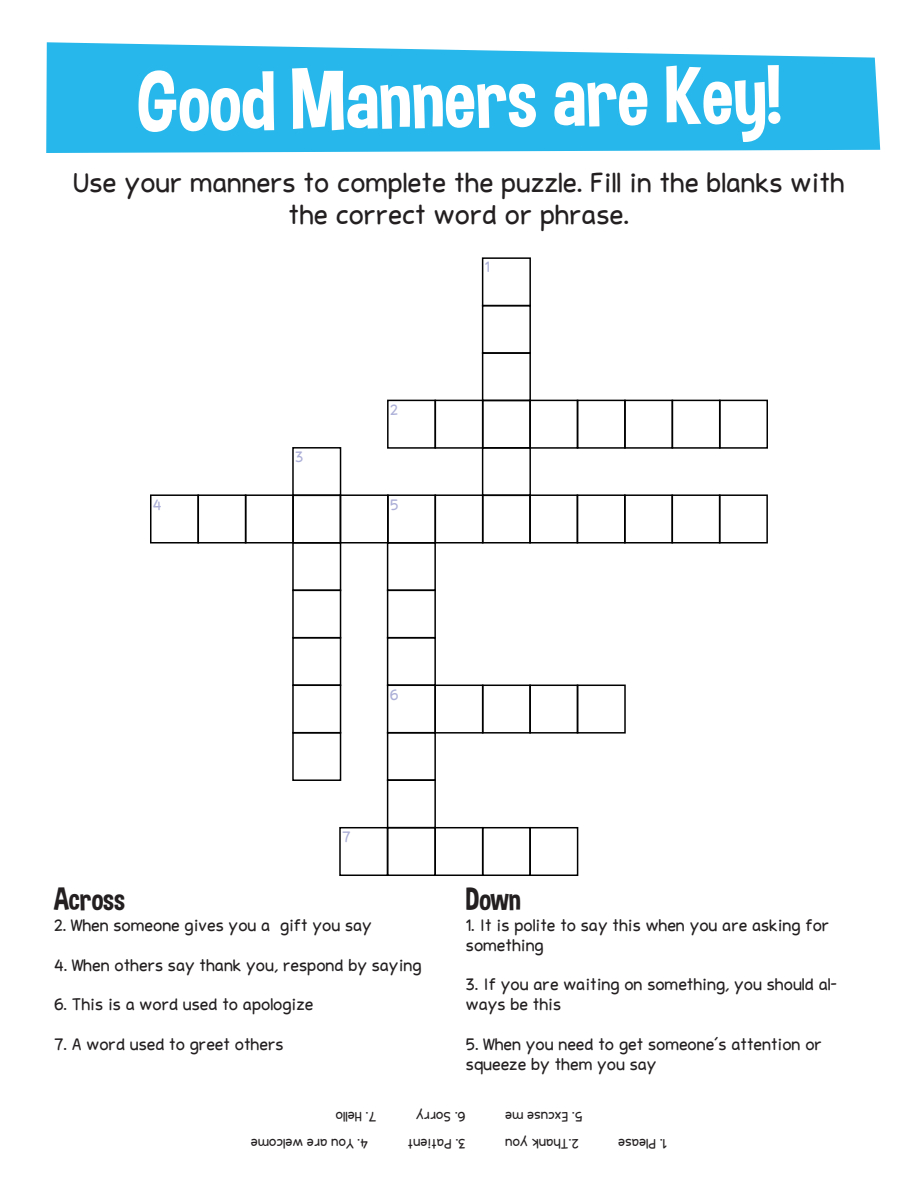
<style>
.page{position:relative;width:918px;height:1188px;background:#fff}
.page>*{position:absolute;margin:0;border:0;box-sizing:border-box;transform-origin:0 0}
.t1{font:85.5px "Dimbo";color:#fff}
.t2{font:31.5px "Dimbo";color:#231f20}
.t3{font:27px/32.4px "Stanberry";color:#231f20;text-align:center}
.t4{font:16.5px/19.8px "Stanberry";color:#231f20}
.t5{font:15px "Stanberry";color:#acafd7}
.t6{font:13.5px "Stanberry";color:#231f20}
</style>
<div class="page">
<div style="left:482px;top:257px;width:49px;height:49px;border:2px solid #000"></div>
<div style="left:387px;top:542px;width:49px;height:49px;border:2px solid #000"></div>
<div style="left:292px;top:542px;width:49px;height:49px;border:2px solid #000"></div>
<div style="left:292px;top:685px;width:49px;height:49px;border:2px solid #000"></div>
<div style="left:482px;top:305px;width:49px;height:49px;border:2px solid #000"></div>
<div style="left:387px;top:589px;width:49px;height:50px;border:2px solid #000"></div>
<div style="left:292px;top:589px;width:49px;height:50px;border:2px solid #000"></div>
<div style="left:387px;top:732px;width:49px;height:49px;border:2px solid #000"></div>
<div style="left:292px;top:732px;width:49px;height:49px;border:2px solid #000"></div>
<div style="left:482px;top:352px;width:49px;height:49px;border:2px solid #000"></div>
<div style="left:387px;top:637px;width:49px;height:49px;border:2px solid #000"></div>
<div style="left:292px;top:637px;width:49px;height:49px;border:2px solid #000"></div>
<div style="left:387px;top:779px;width:49px;height:49px;border:2px solid #000"></div>
<div style="left:387px;top:827px;width:49px;height:49px;border:2px solid #000"></div>
<div style="left:339px;top:827px;width:49px;height:49px;border:2px solid #000"></div>
<div style="left:482px;top:400px;width:49px;height:49px;border:2px solid #000"></div>
<div style="left:482px;top:447px;width:49px;height:49px;border:2px solid #000"></div>
<div style="left:482px;top:494px;width:49px;height:50px;border:2px solid #000"></div>
<div style="left:434px;top:400px;width:50px;height:49px;border:2px solid #000"></div>
<div style="left:577px;top:400px;width:49px;height:49px;border:2px solid #000"></div>
<div style="left:577px;top:494px;width:49px;height:50px;border:2px solid #000"></div>
<div style="left:292px;top:494px;width:49px;height:50px;border:2px solid #000"></div>
<div style="left:577px;top:685px;width:49px;height:49px;border:2px solid #000"></div>
<div style="left:197px;top:494px;width:49px;height:50px;border:2px solid #000"></div>
<div style="left:482px;top:685px;width:49px;height:49px;border:2px solid #000"></div>
<div style="left:482px;top:827px;width:49px;height:49px;border:2px solid #000"></div>
<div style="left:672px;top:400px;width:49px;height:49px;border:2px solid #000"></div>
<div style="left:671px;top:494px;width:49px;height:50px;border:2px solid #000"></div>
<div style="left:387px;top:494px;width:49px;height:50px;border:2px solid #000"></div>
<div style="left:719px;top:400px;width:49px;height:49px;border:2px solid #000"></div>
<div style="left:719px;top:494px;width:49px;height:50px;border:2px solid #000"></div>
<div style="left:434px;top:494px;width:50px;height:50px;border:2px solid #000"></div>
<div style="left:387px;top:400px;width:49px;height:49px;border:2px solid #000"></div>
<div style="left:529px;top:400px;width:49px;height:49px;border:2px solid #000"></div>
<div style="left:529px;top:494px;width:49px;height:50px;border:2px solid #000"></div>
<div style="left:245px;top:494px;width:49px;height:50px;border:2px solid #000"></div>
<div style="left:529px;top:685px;width:49px;height:49px;border:2px solid #000"></div>
<div style="left:529px;top:827px;width:49px;height:49px;border:2px solid #000"></div>
<div style="left:150px;top:494px;width:49px;height:50px;border:2px solid #000"></div>
<div style="left:292px;top:447px;width:49px;height:49px;border:2px solid #000"></div>
<div style="left:434px;top:685px;width:50px;height:49px;border:2px solid #000"></div>
<div style="left:434px;top:827px;width:50px;height:49px;border:2px solid #000"></div>
<div style="left:624px;top:400px;width:49px;height:49px;border:2px solid #000"></div>
<div style="left:624px;top:494px;width:49px;height:50px;border:2px solid #000"></div>
<div style="left:340px;top:494px;width:49px;height:50px;border:2px solid #000"></div>
<svg style="left:46px;top:42px;width:834px;height:111px;background:#3bbdeb"></svg>
<p class="t1" style="left:136px;top:52px;width:645px;rotate:-1deg">Good Manners are Key!</p>
<p class="t3" style="left:73px;top:166px;width:773px">Use your manners to complete the puzzle. Fill in the blanks with the correct word or phrase.</p>
<p class="t5" style="left:485px;top:258px;width:6px">1</p>
<p class="t5" style="left:153px;top:495px;width:10px">4</p>
<p class="t5" style="left:295px;top:447px;width:10px">3</p>
<p class="t5" style="left:390px;top:400px;width:10px">2</p>
<p class="t5" style="left:390px;top:495px;width:10px">5</p>
<p class="t5" style="left:390px;top:685px;width:10px">6</p>
<p class="t5" style="left:342px;top:827px;width:10px">7</p>
<p class="t2" style="left:54px;top:880px;width:73px">Across</p>
<p class="t4" style="left:54px;top:915px;width:319px">2. When someone gives you a gift you say</p>
<p class="t4" style="left:54px;top:955px;width:369px">4. When others say thank you, respond by saying</p>
<p class="t4" style="left:54px;top:994px;width:261px">6. This is a word used to apologize</p>
<p class="t4" style="left:54px;top:1034px;width:231px">7. A word used to greet others</p>
<p class="t2" style="left:466px;top:880px;width:56px">Down</p>
<p class="t4" style="left:466px;top:915px;width:365px">1. It is polite to say this when you are asking for something</p>
<p class="t4" style="left:466px;top:974px;width:373px">3. If you are waiting on something, you should al&shy;ways be this</p>
<p class="t4" style="left:466px;top:1034px;width:358px">5. When you need to get someone’s attention or squeeze by them you say</p>
<p class="t6" style="left:466px;top:1125px;width:51px;rotate:-180deg">6. Sorry</p>
<p class="t6" style="left:376px;top:1125px;width:42px;rotate:-180deg">7. Hello</p>
<p class="t6" style="left:582px;top:1125px;width:79px;rotate:-180deg">5. Excuse me</p>
<p class="t6" style="left:579px;top:1152px;width:75px;rotate:-180deg">2.Thank you</p>
<p class="t6" style="left:368px;top:1152px;width:119px;rotate:-180deg">4. You are welcome</p>
<p class="t6" style="left:667px;top:1152px;width:50px;rotate:-180deg">1. Please</p>
<p class="t6" style="left:466px;top:1152px;width:59px;rotate:-180deg">3. Patient</p>
</div>
